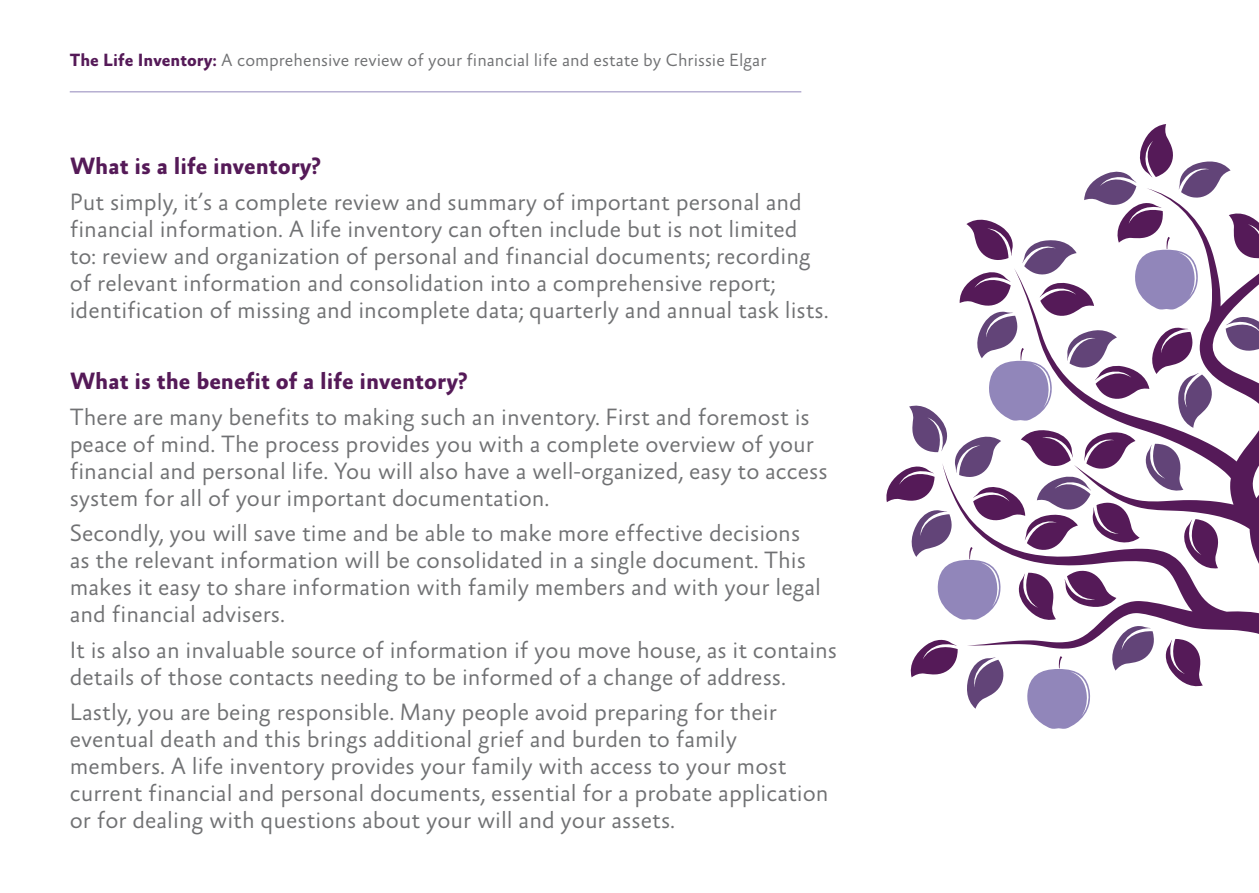
<style>
.page{position:relative;width:1259px;height:893px;background:#fff}
.page>*{position:absolute;margin:0;border:0;box-sizing:border-box;transform-origin:0 0}
.t1{font:300 24px/27px "Absara Sans";color:#707173}
.t2{font:700 24px "Absara Sans";color:#551a58}
.t3{font:300 18px "Absara Sans";color:#707173}
.s1{font-weight:700;color:#551a58}
</style>
<div class="page">
<hr style="left:70px;top:91px;width:731px;height:1px;background:#9186ba">
<svg style="left:967px;top:692px;width:123px;height:17px;fill:#9186ba"></svg>
<svg style="left:886px;top:124px;width:373px;height:568px"></svg>
<p class="t3" style="left:70px;top:50px;width:698px"><span class="s1">The Life Inventory:</span> A comprehensive review of your financial life and estate by Chrissie Elgar</p>
<p class="t2" style="left:70px;top:154px;width:253px">What is a life inventory?</p>
<p class="t1" style="left:70px;top:190px;width:760px">Put simply, it’s a complete review and summary of important personal and financial information. A life inventory can often include but is not limited to: review and organization of personal and financial documents; recording of relevant information and consolidation into a comprehensive report; identification of missing and incomplete data; quarterly and annual task lists.</p>
<p class="t2" style="left:70px;top:368px;width:399px">What is the benefit of a life inventory?</p>
<p class="t1" style="left:70px;top:404px;width:759px">There are many benefits to making such an inventory. First and foremost is peace of mind. The process provides you with a complete overview of your financial and personal life. You will also have a well-organized, easy to access system for all of your important documentation.</p>
<p class="t1" style="left:70px;top:521px;width:753px">Secondly, you will save time and be able to make more effective decisions as the relevant information will be consolidated in a single document. This makes it easy to share information with family members and with your legal and financial advisers.</p>
<p class="t1" style="left:70px;top:637px;width:769px">It is also an invaluable source of information if you move house, as it contains details of those contacts needing to be informed of a change of address.</p>
<p class="t1" style="left:70px;top:700px;width:760px">Lastly, you are being responsible. Many people avoid preparing for their eventual death and this brings additional grief and burden to family members. A life inventory provides your family with access to your most current financial and personal documents, essential for a probate application or for dealing with questions about your will and your assets.</p>
</div>
